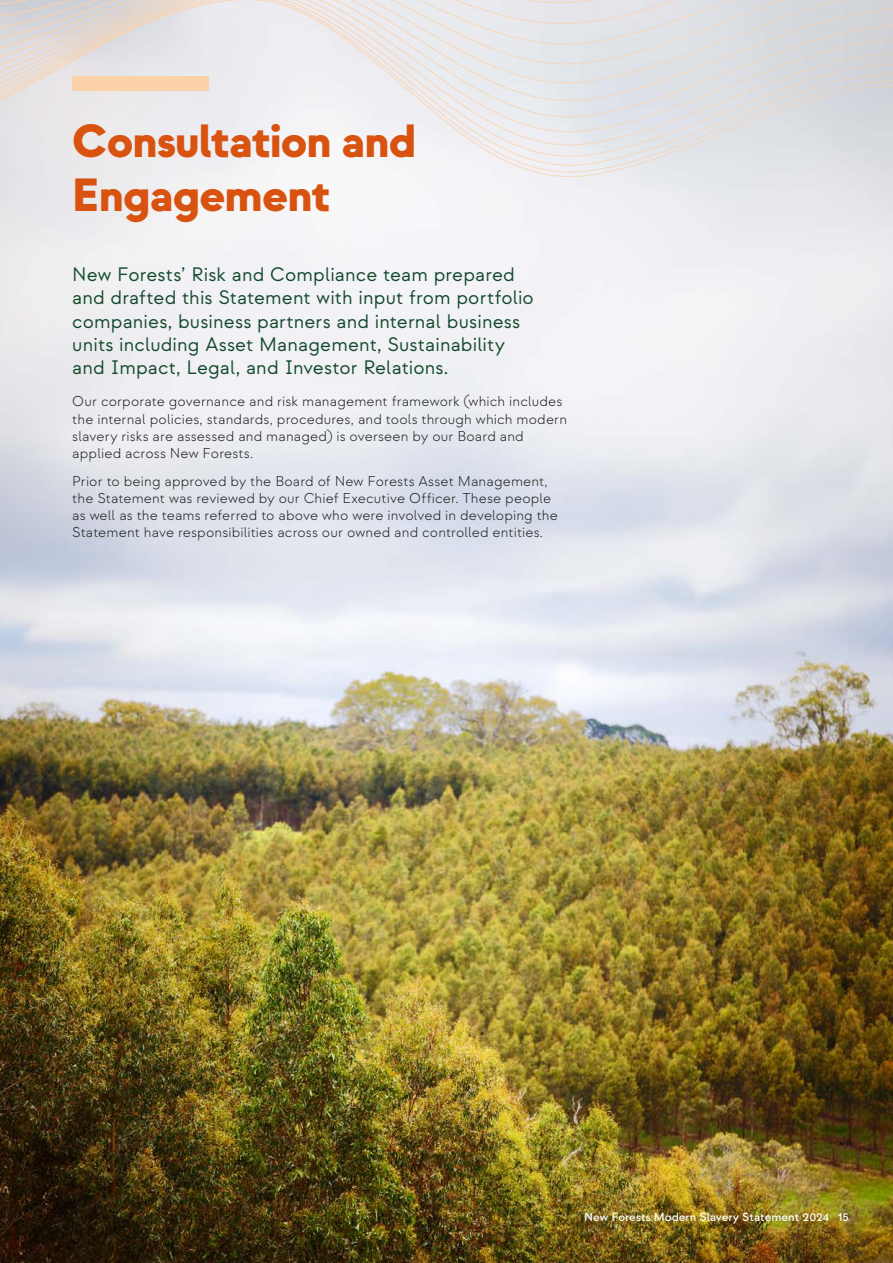
<style>
.page{position:relative;width:893px;height:1263px;background:#fff}
.page>*{position:absolute;margin:0;border:0;box-sizing:border-box;transform-origin:0 0}
.Section_title_white{font:900 46.5px/54px "Strawford";letter-spacing:-.015em;color:#d95310}
.Heading_2___Introduction{font:19.5px/23.4px "Strawford";letter-spacing:.005em;color:#134a2c}
.Body_01_light{font:300 14.25px/17.1px "Strawford";letter-spacing:.005em;color:#1d1d1b}
.Header_Line1_R{font:500 12px "Strawford";color:#fff}
.Header_Line1_L{font:500 12px "Strawford";color:#fff}
</style>
<div class="page">
<img style="left:0;top:177px;width:893px;height:1086px">
<svg style="left:0;top:1140px;width:1px;height:123px"></svg>
<svg style="left:0;top:0;width:893px;height:177px;background:#e6e4e6"></svg>
<p class="Section_title_white" style="left:72px;top:115px;width:346px">Consultation and<br>Engagement</p>
<p class="Heading_2___Introduction" style="left:72px;top:263px;width:463px">New Forests’ Risk and Compliance team prepared and drafted this Statement with input from portfolio companies, business partners and internal business units including Asset Management, Sustainability and Impact, Legal, and Investor Relations.</p>
<p class="Body_01_light" style="left:72px;top:393px;width:496px">Our corporate governance and risk management framework (which includes the internal policies, standards, procedures, and tools through which modern slavery risks are assessed and managed) is overseen by our Board and applied across New Forests.</p>
<p class="Body_01_light" style="left:72px;top:472px;width:487px">Prior to being approved by the Board of New Forests Asset Management, the Statement was reviewed by our Chief Executive Officer. These people as well as the teams referred to above who were involved in developing the Statement have responsibilities across our owned and controlled entities.</p>
<p class="Header_Line1_R" style="left:584px;top:1209px;width:246px">New Forests Modern Slavery Statement 2024</p>
<p class="Header_Line1_L" style="left:838px;top:1209px;width:13px">15</p>
</div>
